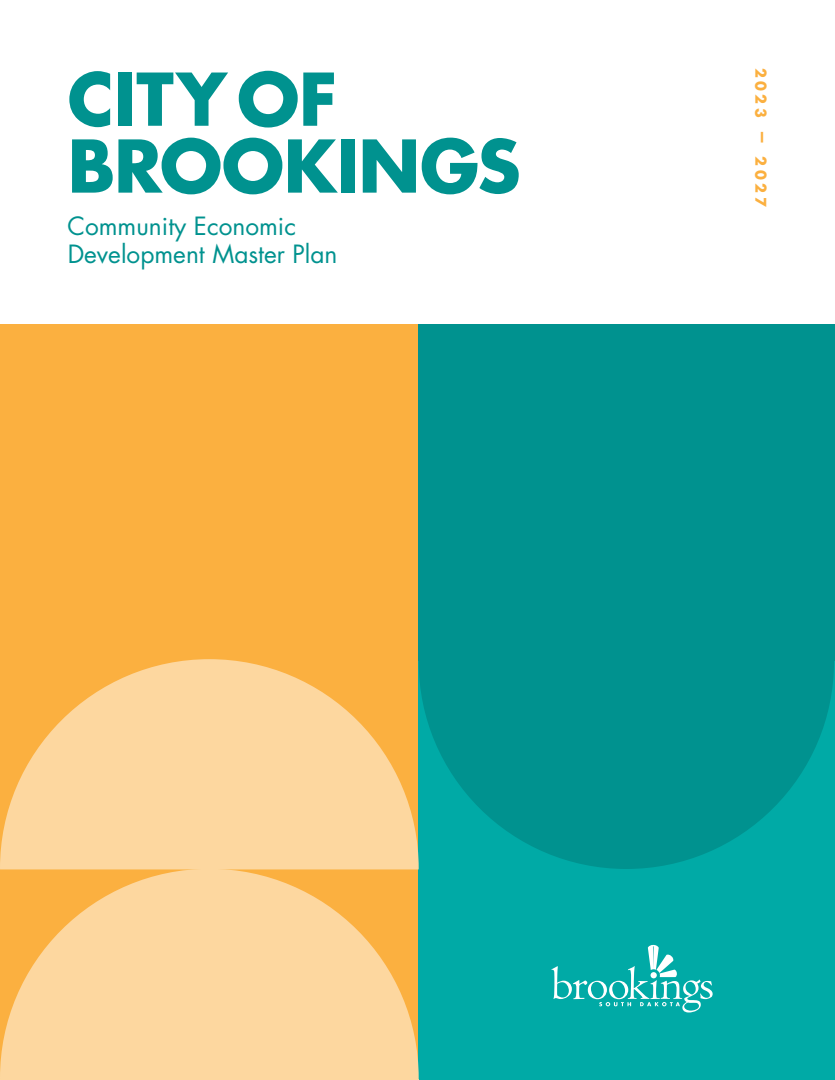
<style>
.page{position:relative;width:835px;height:1080px;background:#fff}
.page>*{position:absolute;margin:0;border:0;box-sizing:border-box;transform-origin:0 0}
.t1{font:700 70.62px/66.9px "Futura Std";letter-spacing:-.01em;color:#00928f}
.t2{font:24.5px/28.2px "Futura Std";color:#00928f}
.t3{font:700 14.38px "Futura Std";letter-spacing:.25em;color:#fbb040}
</style>
<div class="page">
<div style="left:0;top:324px;width:418px;height:756px;background:#fbb040"></div>
<div style="left:418px;top:325px;width:417px;height:755px;background:#00aaa6"></div>
<svg style="left:0;top:659px;width:418px;height:210px;fill:#fdd79f"></svg>
<svg style="left:418px;top:661px;width:416px;height:208px;fill:#00928f"></svg>
<svg style="left:551px;top:945px;width:161px;height:68px"></svg>
<div style="left:418px;top:324px;width:417px;height:336px;background:#00928f"></div>
<svg style="left:0;top:869px;width:418px;height:210px;fill:#fdd79f"></svg>
<hr style="left:0;top:1079px;width:418px;height:1px;background:#fdd79f">
<h1 class="t1" style="left:68px;top:65px;width:454px">CITY OF<br>BROOKINGS</h1>
<p class="t2" style="left:67px;top:212px;width:271px">Community Economic<br>Development Master Plan</p>
<p class="t3" style="left:770px;top:68px;width:141px;rotate:90deg">2023 — 2027</p>
</div>
